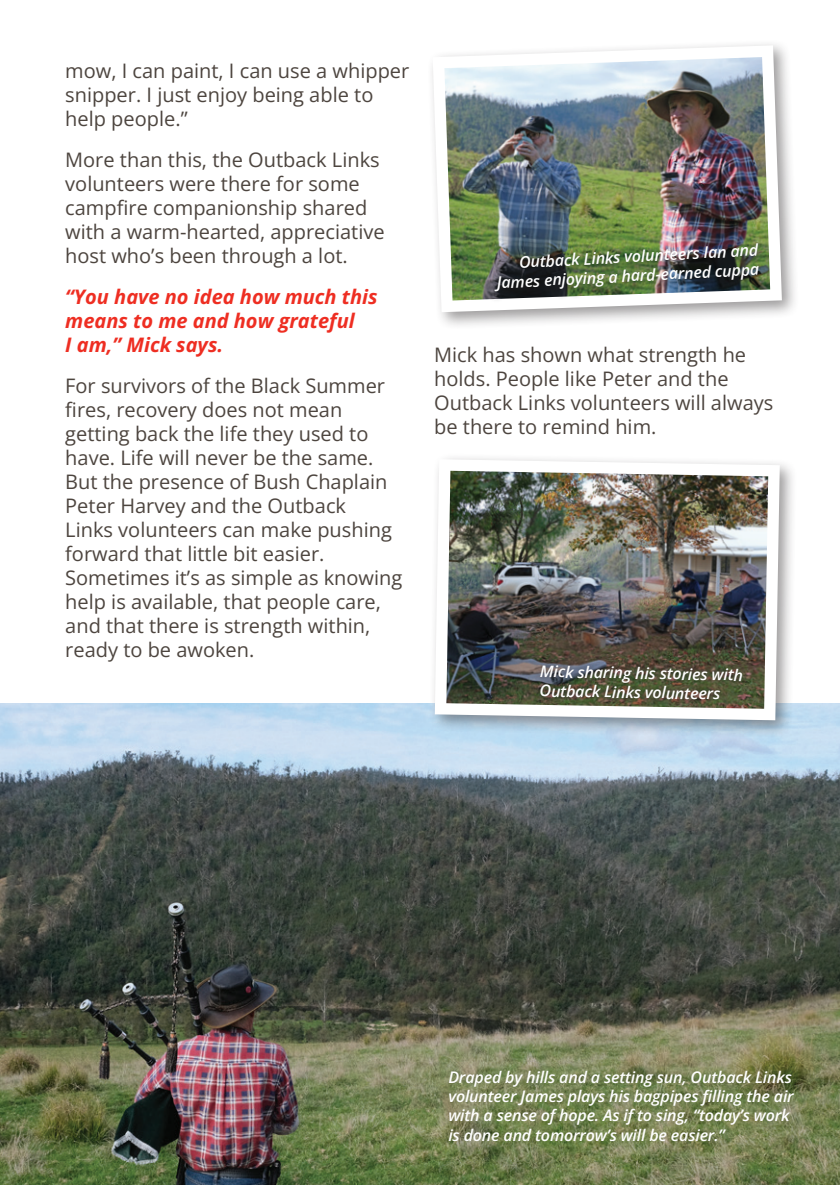
<style>
.page{position:relative;width:840px;height:1185px;background:#fff}
.page>*{position:absolute;margin:0;border:0;box-sizing:border-box;transform-origin:0 0}
.t1{font:20px/24px "Open Sans";color:#4d453f}
.t2{font:italic 700 20px/24px "Open Sans";color:#ee2e22}
.t3{font:italic 600 16px/19.2px "Open Sans";letter-spacing:-.01em;color:#fff}
</style>
<div class="page">
<img style="left:0;top:703px;width:839px;height:482px">
<div style="left:426px;top:39px;width:373px;height:291px;background:#231f20;opacity:.45"></div>
<svg style="left:432px;top:45px;width:349px;height:267px"></svg>
<img style="left:444px;top:57px;width:325px;height:243px">
<div style="left:488px;top:243px;width:276px;height:60px;background:#231f20;opacity:.55"></div>
<div style="left:428px;top:453px;width:369px;height:285px;background:#231f20;opacity:.45"></div>
<svg style="left:434px;top:459px;width:345px;height:261px"></svg>
<img style="left:446px;top:471px;width:321px;height:238px">
<div style="left:534px;top:659px;width:213px;height:46px;background:#231f20;opacity:.55"></div>
<p class="t1" style="left:65px;top:58px;width:345px">mow, I can paint, I can use a whipper snipper. I just enjoy being able to help people.”</p>
<p class="t1" style="left:65px;top:147px;width:321px">More than this, the Outback Links volunteers were there for some campfire companionship shared with a warm-hearted, appreciative host who’s been through a lot.</p>
<p class="t2" style="left:65px;top:284px;width:314px">“You have no idea how much this means to me and how grateful<br>I am,” Mick says.</p>
<p class="t1" style="left:65px;top:373px;width:338px">For survivors of the Black Summer fires, recovery does not mean getting back the life they used to have. Life will never be the same.<br>But the presence of Bush Chaplain<br>Peter Harvey and the Outback<br>Links volunteers can make pushing forward that little bit easier.<br>Sometimes it’s as simple as knowing help is available, that people care, and that there is strength within, ready to be awoken.</p>
<p class="t3" style="left:495px;top:253px;width:264px;text-align:right;rotate:-3deg">Outback Links volunteers Ian and<br>James enjoying a hard-earned cuppa</p>
<p class="t1" style="left:434px;top:342px;width:340px">Mick has shown what strength he holds. People like Peter and the<br>Outback Links volunteers will always be there to remind him.</p>
<p class="t3" style="left:540px;top:661px;width:204px;rotate:1deg">Mick sharing his stories with<br>Outback Links volunteers</p>
<p class="t3" style="left:448px;top:1067px;width:347px">Draped by hills and a setting sun, Outback Links volunteer James plays his bagpipes filling the air with a sense of hope. As if to sing, “today’s work is done and tomorrow’s will be easier.”</p>
</div>
